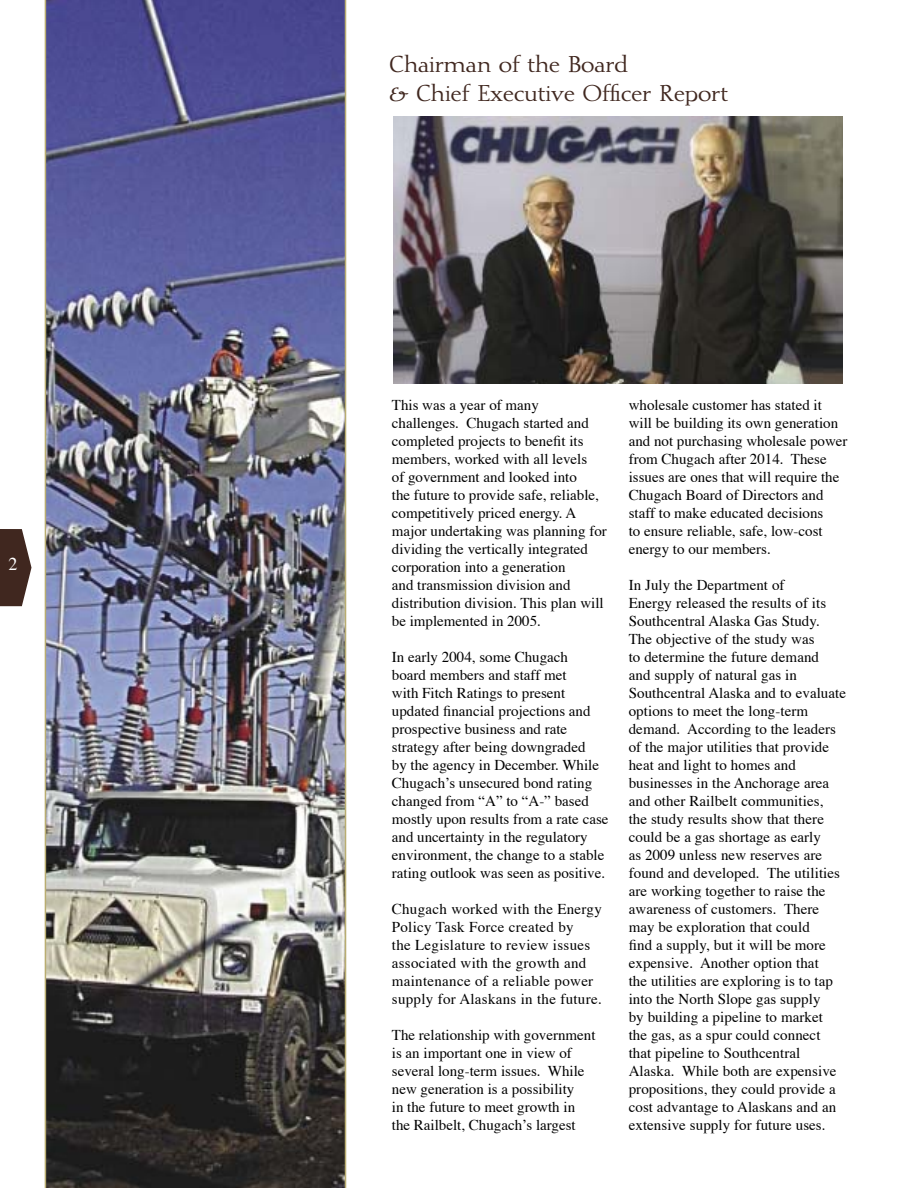
<style>
.page{position:relative;width:918px;height:1188px;background:#fff}
.page>*{position:absolute;margin:0;border:0;box-sizing:border-box;transform-origin:0 0}
.t1{font:24px/28.8px "PM Cfont Three";color:#40271f}
.t2{font:18px "Times";color:#fff}
.t3{font:15px/18px "Times";color:#000}
.t4{font:15px/18px "Times";letter-spacing:.02em;color:#000}
.s1{font-style:inherit}
</style>
<div class="page">
<img style="left:393px;top:117px;width:450px;height:266px">
<img style="left:45px;top:0;width:301px;height:1188px">
<svg style="left:0;top:529px;width:32px;height:77px"></svg>
<p class="t2" style="left:9px;top:557px;width:10px">2</p>
<h1 class="t1" style="left:390px;top:52px;width:340px">Chairman of the Board<br>&amp; Chief Executive Officer Report</h1>
<p class="t3" style="left:392px;top:397px;width:216px">This was a year of many challenges. Chugach started and completed projects to bene<span class="s1">fi</span>t its members, worked with all levels<br>of government and looked into<br>the future to provide safe, reliable, competitively priced energy. A major undertaking was planning for dividing the vertically integrated corporation into a generation<br>and transmission division and distribution division. This plan will be implemented in 2005.</p>
<p class="t3" style="left:392px;top:649px;width:218px">In early 2004, some Chugach<br>board members and staff met<br>with Fitch Ratings to present updated <span class="s1">fi</span>nancial projections and prospective business and rate strategy after being downgraded<br>by the agency in December. While<br>Chugach<span class="s1">ʼ</span>s unsecured bond rating changed from ìAî to ìA-î based mostly upon results from a rate case and uncertainty in the regulatory environment, the change to a stable rating outlook was seen as positive.</p>
<p class="t4" style="left:392px;top:901px;width:212px">Chugach worked with the Energy<br>Policy Task Force created by<br>the Legislature to review issues associated with the growth and maintenance of a reliable power supply for Alaskans in the future.</p>
<p class="t3" style="left:392px;top:1027px;width:205px">The relationship with government is an important one in view of several long-term issues. While new generation is a possibility<br>in the future to meet growth in the Railbelt, Chugach<span class="s1">ʼ</span>s largest</p>
<p class="t3" style="left:629px;top:397px;width:220px">wholesale customer has stated it will be building its own generation and not purchasing wholesale power from Chugach after 2014. These issues are ones that will require the<br>Chugach Board of Directors and staff to make educated decisions<br>to ensure reliable, safe, low-cost energy to our members.</p>
<p class="t3" style="left:629px;top:577px;width:219px">In July the Department of<br>Energy released the results of its<br>Southcentral Alaska Gas Study.<br>The objective of the study was<br>to determine the future demand<br>and supply of natural gas in<br>Southcentral Alaska and to evaluate options to meet the long-term demand. According to the leaders of the major utilities that provide heat and light to homes and businesses in the Anchorage area and other Railbelt communities,<br>the study results show that there could be a gas shortage as early<br>as 2009 unless new reserves are found and developed. The utilities are working together to raise the awareness of customers. There may be exploration that could<br><span class="s1">fi</span>nd a supply, but it will be more expensive. Another option that<br>the utilities are exploring is to tap into the North Slope gas supply<br>by building a pipeline to market<br>the gas, as a spur could connect that pipeline to Southcentral<br>Alaska. While both are expensive propositions, they could provide a cost advantage to Alaskans and an extensive supply for future uses.</p>
</div>
